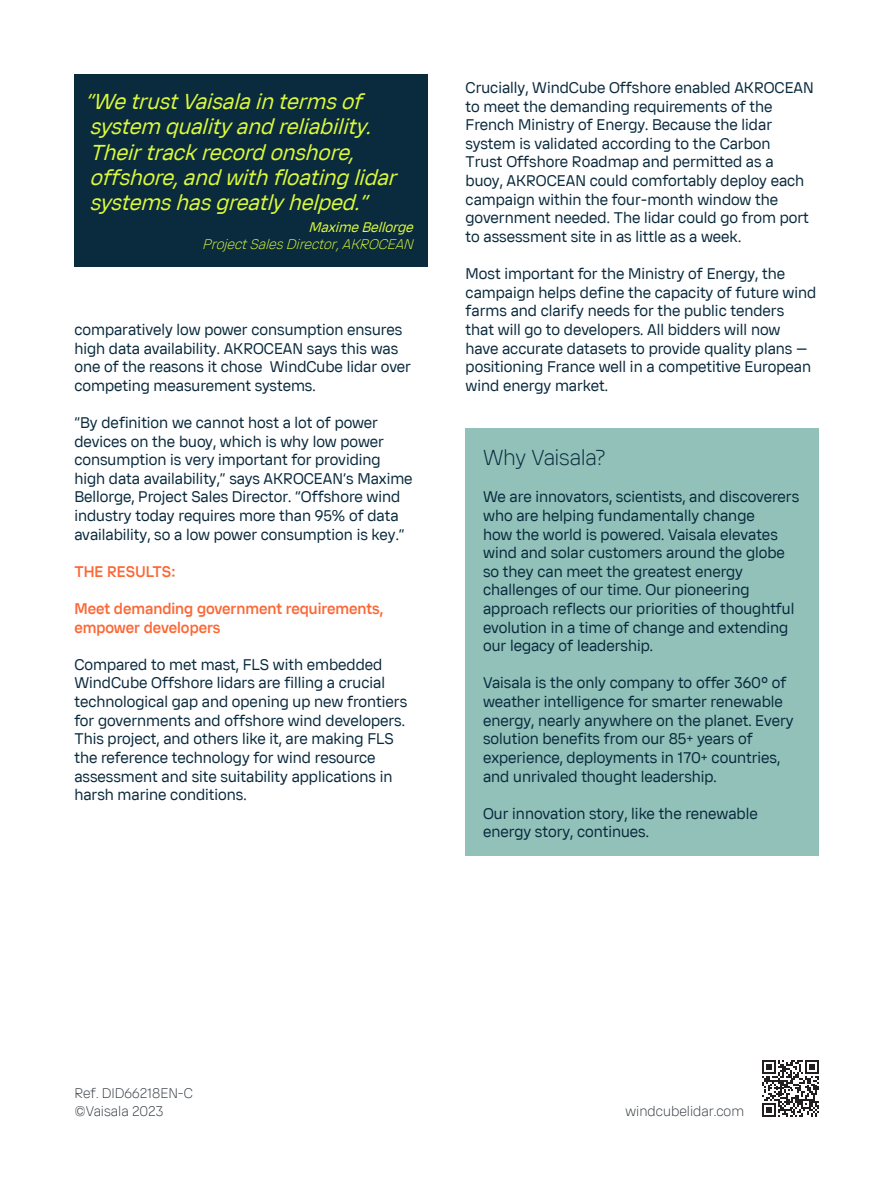
<style>
.page{position:relative;width:893px;height:1191px;background:#fff}
.page>*{position:absolute;margin:0;border:0;box-sizing:border-box;transform-origin:0 0}
.Pull_quote{font:italic 21px/25.2px "Vaisala Sans Beta 01";color:#dbf93a}
.Ingress{font:300 21px "Vaisala Sans Beta 01";letter-spacing:-.015em;color:#0a2a3d}
.Body{font:15px/18.6px "Vaisala Sans Beta 01";color:#0a2a3d}
.Subheading{font:500 15px/18.6px "Vaisala Sans Beta 01";color:#fb6735}
.t1{font:300 13.5px/18.6px "Vaisala Sans Beta 01";color:#343a40}
.Position{font:italic 300 13.5px "Vaisala Sans Beta 01";color:#dbf93a}
.Attribution{font:italic 13.5px "Vaisala Sans Beta 01";color:#dbf93a}
</style>
<div class="page">
<svg style="left:762px;top:1060px;width:56px;height:56px"></svg>
<div style="left:74px;top:74px;width:354px;height:192px;background:#0a2a3d"></div>
<div style="left:465px;top:428px;width:354px;height:427px;background:#91c1b9"></div>
<p class="Pull_quote" style="left:85px;top:89px;width:319px">“WetrustVaisalain termsof system qualityand reliability.<br>Theirtrackrecord onshore, offshore,and with floating lidar systemshasgreatlyhelped.”</p>
<p class="Attribution" style="left:308px;top:219px;width:110px">MaximeBellorge</p>
<p class="Position" style="left:202px;top:235px;width:216px">ProjectSalesDirector,AKROCEAN</p>
<p class="Body" style="left:74px;top:320px;width:338px">comparatively low power consumption ensures high data availability. AKROCEAN says this was one of the reasons it chose WindCube lidar over competing measurement systems.</p>
<p class="Body" style="left:74px;top:413px;width:340px">“By definition we cannot host a lot of power devices on the buoy, which is why low power consumption is very important for providing high data availability,” says AKROCEAN’s Maxime Bellorge, Project Sales Director. “Offshore wind industry today requires more than 95% of data availability, so a low power consumption is key.”</p>
<p class="Subheading" style="left:74px;top:562px;width:103px">THE RESULTS:</p>
<p class="Subheading" style="left:74px;top:599px;width:310px">Meet demanding government requirements, empower developers</p>
<p class="Body" style="left:74px;top:655px;width:334px">Compared to met mast, FLS with embedded WindCube Offshore lidars are filling a crucial technological gap and opening up new frontiers for governments and offshore wind developers.<br>This project, and others like it, are making FLS the reference technology for wind resource assessment and site suitability applications in harsh marine conditions.</p>
<p class="Body" style="left:466px;top:78px;width:350px">Crucially, WindCube Offshore enabled AKROCEAN to meet the demanding requirements of the French Ministry of Energy. Because the lidar system is validated according to the Carbon<br>Trust Offshore Roadmap and permitted as a buoy, AKROCEAN could comfortably deploy each campaign within the four-month window the government needed. The lidar could go from port to assessment site in as little as a week.</p>
<p class="Body" style="left:466px;top:264px;width:352px">Most important for the Ministry of Energy, the campaign helps define the capacity of future wind farms and clarify needs for the public tenders that will go to developers. All bidders will now have accurate datasets to provide quality plans — positioning France well in a competitive European wind energy market.</p>
<p class="Ingress" style="left:483px;top:445px;width:124px">Why Vaisala?</p>
<p class="Body" style="left:483px;top:487px;width:318px">We are innovators, scientists, and discoverers who are helping fundamentally change<br>how the world is powered. Vaisala elevates wind and solar customers around the globe so they can meet the greatest energy challenges of our time. Our pioneering approach reflects our priorities of thoughtful evolution in a time of change and extending our legacy of leadership.</p>
<p class="Body" style="left:483px;top:673px;width:312px">Vaisala is the only company to offer 360° of weather intelligence for smarter renewable energy, nearly anywhere on the planet. Every solution benefits from our 85+ years of experience, deployments in 170+ countries, and unrivaled thought leadership.</p>
<p class="Body" style="left:483px;top:804px;width:276px">Our innovation story, like the renewable energy story, continues.</p>
<p class="t1" style="left:74px;top:1083px;width:120px">Ref. DID66218EN-C ©Vaisala 2023</p>
<p class="t1" style="left:625px;top:1102px;width:120px">windcubelidar.com</p>
</div>
